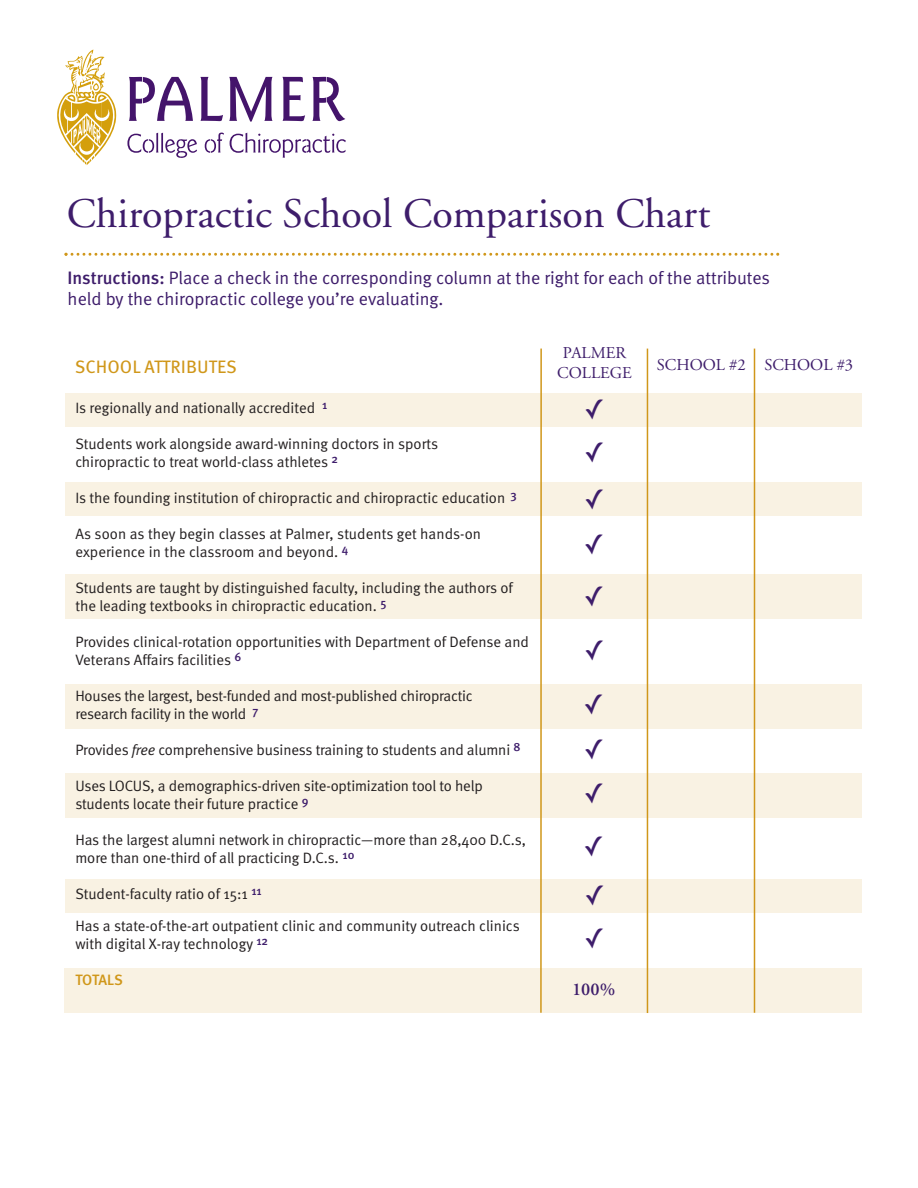
<style>
.page{position:relative;width:918px;height:1188px;background:#fff}
.page>*{position:absolute;margin:0;border:0;box-sizing:border-box;transform-origin:0 0}
.t1{font:42px "Adobe Garamond";color:#3e1d6b}
.t2{font:27px/54px "Lucida Grande";color:#3e1d6b}
.t3{font:18px/21.6px "Meta Normal";color:#3e1d6b}
.t4{font:18px "Meta Book Caps";color:#d0971a}
.t5{font:600 18px "Adobe Garamond";color:#3e1d6b}
.t6{font:16.5px/19.5px "Adobe Garamond";color:#3e1d6b;text-align:center}
.t7{font:15px/18px "Meta Normal";letter-spacing:-.005em;color:#231f20}
.t8{font:500 15px "Meta";letter-spacing:-.01em;color:#d0971a}
.s1{font-family:"Meta";font-weight:500}
.s2{font-style:italic}
</style>
<div class="page">
<div style="left:65px;top:879px;width:797px;height:34px;background:#f9f2e3"></div>
<div style="left:65px;top:773px;width:797px;height:45px;background:#f9f2e3"></div>
<div style="left:64px;top:968px;width:798px;height:45px;background:#f9f2e3"></div>
<div style="left:65px;top:393px;width:797px;height:34px;background:#f9f2e3"></div>
<div style="left:65px;top:482px;width:797px;height:34px;background:#f9f2e3"></div>
<div style="left:65px;top:574px;width:797px;height:45px;background:#f9f2e3"></div>
<div style="left:65px;top:684px;width:797px;height:45px;background:#f9f2e3"></div>
<svg style="left:64px;top:253px;width:715px;height:3px"></svg>
<hr style="left:540px;top:349px;width:2px;height:664px;background:#d0971a">
<hr style="left:647px;top:349px;width:1px;height:664px;background:#d0971a">
<hr style="left:754px;top:349px;width:1px;height:664px;background:#d0971a">
<svg style="left:57px;top:50px;width:289px;height:115px"></svg>
<h1 class="t1" style="left:67px;top:197px;width:645px">Chiropractic School Comparison Chart</h1>
<p class="t3" style="left:68px;top:268px;width:704px"><span class="s1">Instructions:</span> Place a check in the corresponding column at the right for each of the attributes held by the chiropractic college you’re evaluating.</p>
<p class="t4" style="left:75px;top:360px;width:164px">SCHOOL ATTRIBUTES</p>
<p class="t7" style="left:75px;top:400px;width:253px">Is regionally and nationally accredited <sup>1</sup></p>
<p class="t7" style="left:75px;top:436px;width:364px">Students work alongside award-winning doctors in sports chiropractic to treat world-class athletes <sup>2</sup></p>
<p class="t7" style="left:75px;top:490px;width:443px">Is the founding institution of chiropractic and chiropractic education <sup>3</sup></p>
<p class="t7" style="left:75px;top:526px;width:407px">As soon as they begin classes at Palmer, students get hands-on experience in the classroom and beyond. <sup>4</sup></p>
<p class="t7" style="left:75px;top:580px;width:439px">Students are taught by distinguished faculty, including the authors of the leading textbooks in chiropractic education. <sup>5</sup></p>
<p class="t7" style="left:75px;top:634px;width:455px">Provides clinical-rotation opportunities with Department of Defense and<br>Veterans Affairs facilities <sup>6</sup></p>
<p class="t7" style="left:75px;top:688px;width:399px">Houses the largest, best-funded and most-published chiropractic research facility in the world <sup>7</sup></p>
<p class="t7" style="left:75px;top:742px;width:447px">Provides <span class="s2">free</span> comprehensive business training to students and alumni <sup>8</sup></p>
<p class="t7" style="left:75px;top:778px;width:409px">Uses LOCUS, a demographics-driven site-optimization tool to help students locate their future practice <sup>9</sup></p>
<p class="t7" style="left:75px;top:832px;width:452px">Has the largest alumni network in chiropractic—more than 28,400 D.C.s, more than one-third of all practicing D.C.s. <sup>10</sup></p>
<p class="t7" style="left:75px;top:879px;width:446px;line-height:32.4px">Student-faculty ratio of 15:1 <sup>11<br></sup>Has a state-of-the-art outpatient clinic and community outreach clinics</p>
<p class="t7" style="left:75px;top:937px;width:194px">with digital X-ray technology <sup>12</sup></p>
<p class="t8" style="left:75px;top:975px;width:49px">TOTALS</p>
<p class="t6" style="left:557px;top:345px;width:76px">PALMER<br>COLLEGE</p>
<p class="t6" style="left:657px;top:356px;width:198px">SCHOOL #2 SCHOOL #3</p>
<h2 class="t2" style="left:584px;top:388px;width:22px;line-height:43.7px">✓ ✓</h2>
<h2 class="t2" style="left:584px;top:476px;width:22px;line-height:45.6px">✓ ✓</h2>
<h2 class="t2" style="left:584px;top:570px;width:23px;text-align:justify">✓ ✓ ✓</h2>
<h2 class="t2" style="left:584px;top:728px;width:22px;line-height:44px">✓ ✓</h2>
<h2 class="t2" style="left:584px;top:822px;width:23px;line-height:48.8px">✓ ✓</h2>
<h2 class="t2" style="left:584px;top:912px;width:22px">✓</h2>
<p class="t5" style="left:572px;top:982px;width:45px">100%</p>
</div>
